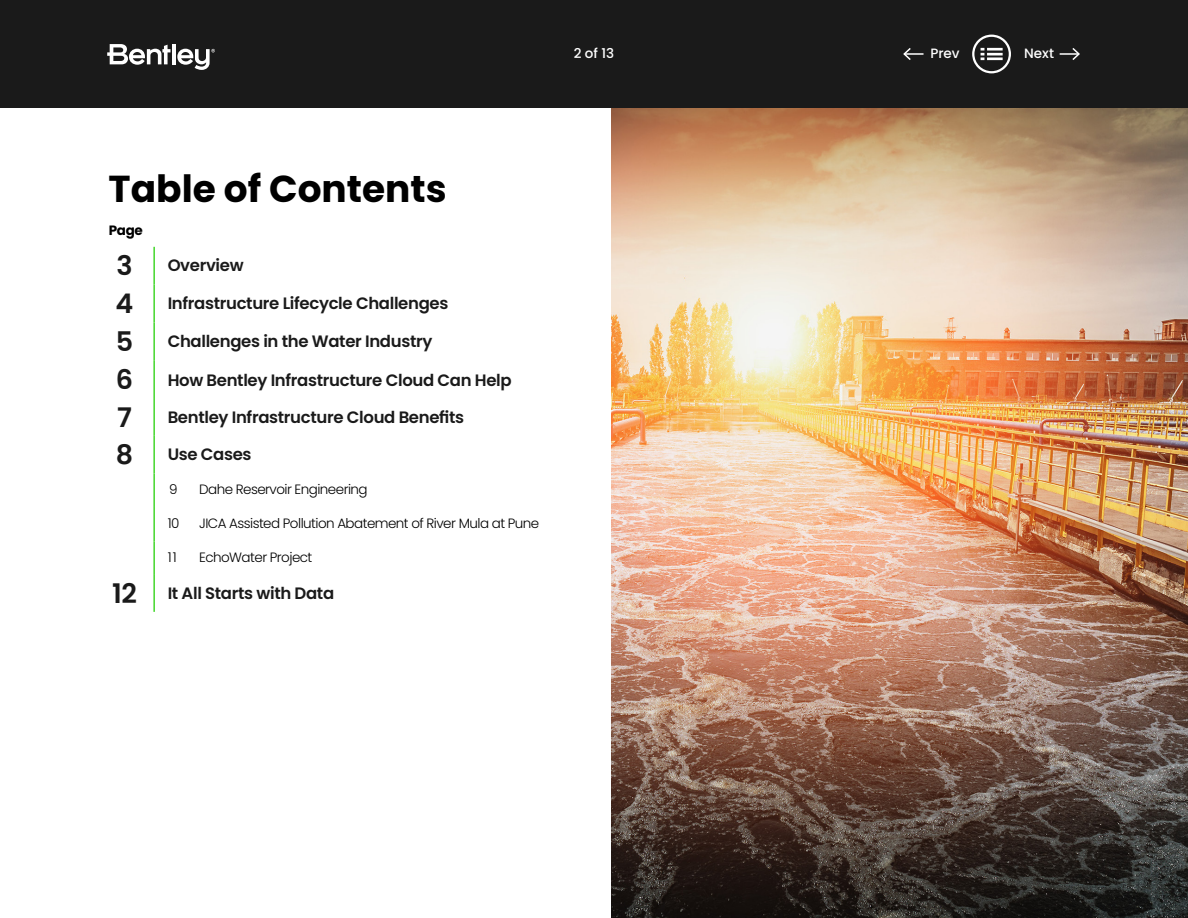
<style>
.page{position:relative;width:1188px;height:918px;background:#fff}
.page>*{position:absolute;margin:0;border:0;box-sizing:border-box;transform-origin:0 0}
.t1{font:700 37.5px "Poppins";color:#000}
.t2{font:600 27px "Poppins";color:#1a1a1a}
.t3{font:600 16.5px "Poppins";letter-spacing:-.02em;color:#1a1a1a}
.t4{font:300 13.5px "Poppins";letter-spacing:-.04em;color:#000}
.t5{font:500 13.5px "Poppins";color:#fff}
.t6{font:700 13.5px "Poppins";color:#000}
.s1{font-size:27px}
</style>
<div class="page">
<img style="left:611px;top:108px;width:577px;height:809px">
<hr style="left:153px;top:247px;width:2px;height:38px;background:#44d62c">
<hr style="left:153px;top:285px;width:2px;height:37px;background:#44d62c">
<hr style="left:153px;top:322px;width:2px;height:38px;background:#44d62c">
<hr style="left:153px;top:360px;width:2px;height:38px;background:#44d62c">
<hr style="left:153px;top:398px;width:2px;height:38px;background:#44d62c">
<hr style="left:153px;top:436px;width:2px;height:38px;background:#44d62c">
<hr style="left:153px;top:474px;width:2px;height:32px;background:#44d62c">
<hr style="left:153px;top:506px;width:2px;height:36px;background:#44d62c">
<hr style="left:153px;top:542px;width:2px;height:32px;background:#44d62c">
<hr style="left:153px;top:574px;width:2px;height:38px;background:#44d62c">
<div style="left:0;top:0;width:1188px;height:108px;background:#1a1a1a"></div>
<hr style="left:904px;top:53px;width:20px;height:2px;background:#fff">
<svg style="left:903px;top:48px;width:9px;height:12px"></svg>
<svg style="left:1060px;top:48px;width:20px;height:12px"></svg>
<svg style="left:107px;top:44px;width:63px;height:21px"></svg>
<hr style="left:172px;top:44px;width:4px;height:20px;background:#fff">
<svg style="left:177px;top:49px;width:38px;height:21px"></svg>
<svg style="left:972px;top:35px;width:39px;height:38px"></svg>
<p class="t5" style="left:574px;top:46px;width:42px">2 of 13</p>
<p class="t5" style="left:930px;top:46px;width:31px">Prev</p>
<p class="t5" style="left:1024px;top:46px;width:31px">Next</p>
<h1 class="t1" style="left:109px;top:172px;width:340px">Table of Contents</h1>
<p class="t6" style="left:109px;top:224px;width:36px">Page</p>
<h2 class="t2" style="left:116px;top:254px;width:18px">3</h2>
<p class="t3" style="left:168px;top:258px;width:77px">Overview</p>
<h2 class="t2" style="left:116px;top:292px;width:19px">4</h2>
<p class="t3" style="left:168px;top:296px;width:282px">Infrastructure Lifecycle Challenges</p>
<h2 class="t2" style="left:116px;top:330px;width:19px">5</h2>
<p class="t3" style="left:168px;top:334px;width:266px">Challenges in the Water Industry</p>
<h2 class="t2" style="left:116px;top:368px;width:19px">6</h2>
<p class="t3" style="left:168px;top:373px;width:346px">How Bentley Infrastructure Cloud Can Help</p>
<h2 class="t2" style="left:117px;top:406px;width:16px">7</h2>
<p class="t3" style="left:168px;top:410px;width:298px">Bentley Infrastructure Cloud Benefits</p>
<h2 class="t2" style="left:116px;top:443px;width:19px">8</h2>
<p class="t3" style="left:168px;top:447px;width:85px">Use Cases</p>
<p class="t4" style="left:169px;top:484px;width:10px">9</p>
<p class="t4" style="left:199px;top:484px;width:170px">Dahe Reservoir Engineering</p>
<p class="t4" style="left:168px;top:518px;width:13px">10</p>
<p class="t4" style="left:199px;top:518px;width:342px">JICA Assisted Pollution Abatement of River Mula at Pune</p>
<p class="t4" style="left:168px;top:552px;width:11px">11</p>
<p class="t4" style="left:199px;top:552px;width:115px">EchoWater Project</p>
<p class="t3" style="left:112px;top:586px;width:224px"><span class="s1">12</span> It All Starts with Data</p>
</div>
